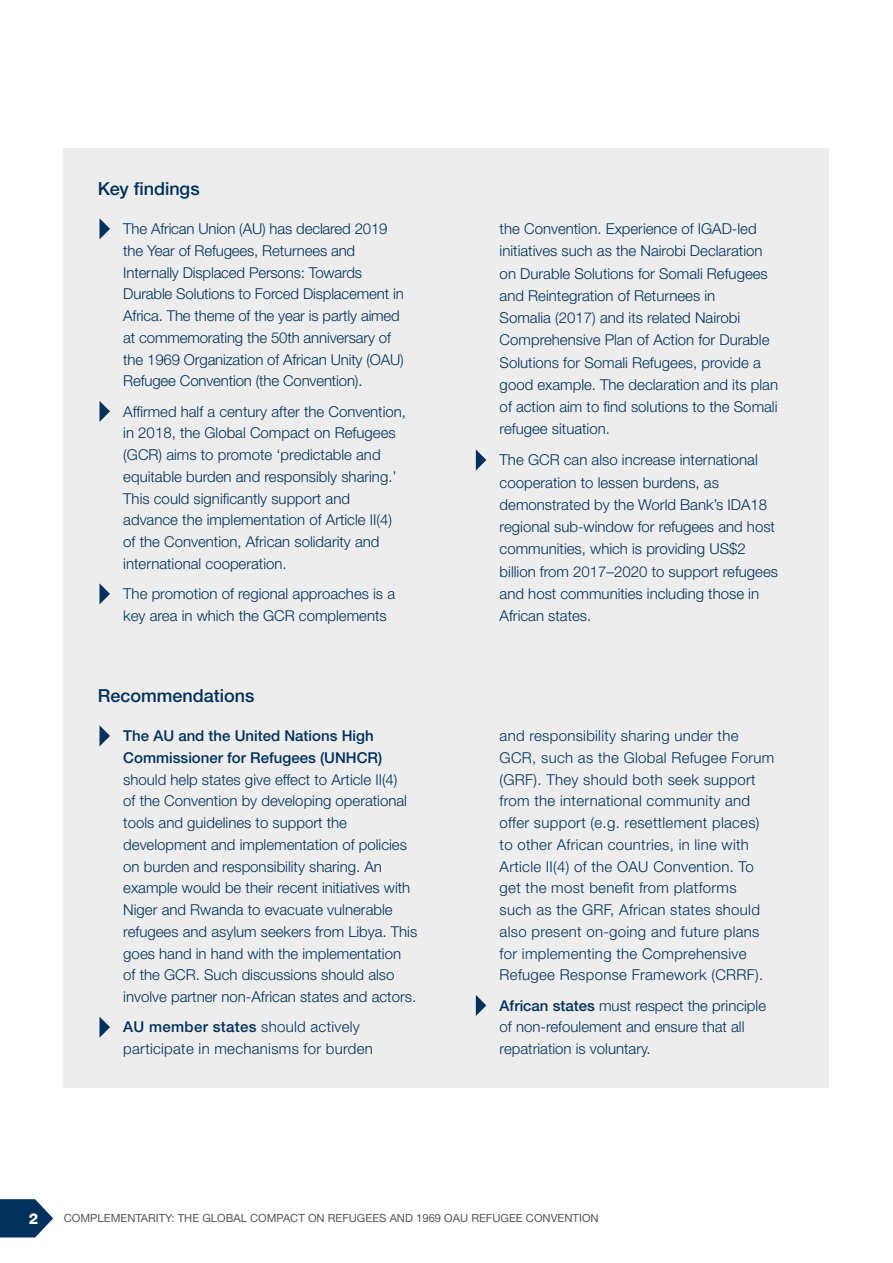
<style>
.page{position:relative;width:893px;height:1263px;background:#fff}
.page>*{position:absolute;margin:0;border:0;box-sizing:border-box;transform-origin:0 0}
.t1{font:500 18px "Helvetica Neue LT Std";color:#00305b}
.t2{font:300 15px/21.8px "Helvetica Neue LT Std";color:#00305b}
.t3{font:300 15px/21.8px "Helvetica Neue LT Std";letter-spacing:.02em;color:#00305b}
.t4{font:500 15px/21.8px "Helvetica Neue LT Std";color:#00305b}
.t5{font:800 15px "Helvetica Neue LT Std";color:#fff}
.t6{font:11.25px "Helvetica Neue LT Std";color:#575756}
.s1{font-weight:500}
</style>
<div class="page">
<svg style="left:0;top:1199px;width:53px;height:38px"></svg>
<div style="left:64px;top:148px;width:765px;height:940px;background:#ededed"></div>
<svg style="left:99px;top:218px;width:11px;height:21px"></svg>
<svg style="left:99px;top:401px;width:11px;height:21px"></svg>
<svg style="left:99px;top:583px;width:11px;height:21px"></svg>
<svg style="left:476px;top:449px;width:10px;height:21px"></svg>
<svg style="left:99px;top:725px;width:11px;height:21px"></svg>
<svg style="left:99px;top:1017px;width:11px;height:21px"></svg>
<svg style="left:476px;top:995px;width:10px;height:21px"></svg>
<p class="t1" style="left:98px;top:178px;width:103px">Key findings</p>
<p class="t2" style="left:123px;top:218px;width:282px">The African Union (AU) has declared 2019 the Year of Refugees, Returnees and Internally Displaced Persons: Towards Durable Solutions to Forced Displacement in Africa. The theme of the year is partly aimed at commemorating the 50th anniversary of the 1969 Organization of African Unity (OAU)<br>Refugee Convention (the Convention).</p>
<p class="t2" style="left:123px;top:400px;width:284px">Affirmed half a century after the Convention, in 2018, the Global Compact on Refugees (GCR) aims to promote ‘predictable and equitable burden and responsibly sharing.’ This could significantly support and advance the implementation of Article II(4) of the Convention, African solidarity and international cooperation.</p>
<p class="t2" style="left:123px;top:583px;width:273px">The promotion of regional approaches is a key area in which the GCR complements</p>
<p class="t1" style="left:98px;top:685px;width:158px">Recommendations</p>
<p class="t4" style="left:123px;top:725px;width:260px">The AU and the United Nations High<br>Commissioner for Refugees (UNHCR)</p>
<p class="t2" style="left:123px;top:768px;width:295px">should help states give effect to Article II(4)<br>of the Convention by developing operational tools and guidelines to support the development and implementation of policies on burden and responsibility sharing. An example would be their recent initiatives with Niger and Rwanda to evacuate vulnerable refugees and asylum seekers from Libya. This goes hand in hand with the implementation<br>of the GCR. Such discussions should also involve partner non-African states and actors.</p>
<p class="t3" style="left:123px;top:1016px;width:251px"><span class="s1">AU member states</span> should actively participate in mechanisms for burden</p>
<p class="t2" style="left:500px;top:217px;width:280px;line-height:22.2px">the Convention. Experience of IGAD-led initiatives such as the Nairobi Declaration on Durable Solutions for Somali Refugees and Reintegration of Returnees in<br>Somalia (2017) and its related Nairobi Comprehensive Plan of Action for Durable Solutions for Somali Refugees, provide a good example. The declaration and its plan of action aim to find solutions to the Somali refugee situation.</p>
<p class="t2" style="left:500px;top:448px;width:280px;line-height:22.2px">The GCR can also increase international cooperation to lessen burdens, as demonstrated by the World Bank’s IDA18 regional sub-window for refugees and host communities, which is providing US$2 billion from 2017–2020 to support refugees and host communities including those in African states.</p>
<p class="t3" style="left:500px;top:725px;width:276px">and responsibility sharing under the GCR, such as the Global Refugee Forum (GRF). They should both seek support from the international community and offer support (e.g. resettlement places) to other African countries, in line with Article II(4) of the OAU Convention. To get the most benefit from platforms<br>such as the GRF, African states should also present on-going and future plans for implementing the Comprehensive Refugee Response Framework (CRRF).</p>
<p class="t2" style="left:500px;top:994px;width:268px"><span class="s1">African states</span> must respect the principle of non-refoulement and ensure that all repatriation is voluntary.</p>
<p class="t5" style="left:29px;top:1209px;width:11px">2</p>
<p class="t6" style="left:64px;top:1212px;width:536px">COMPLEMENTARITY: THE GLOBAL COMPACT ON REFUGEES AND 1969 OAU REFUGEE CONVENTION</p>
</div>
